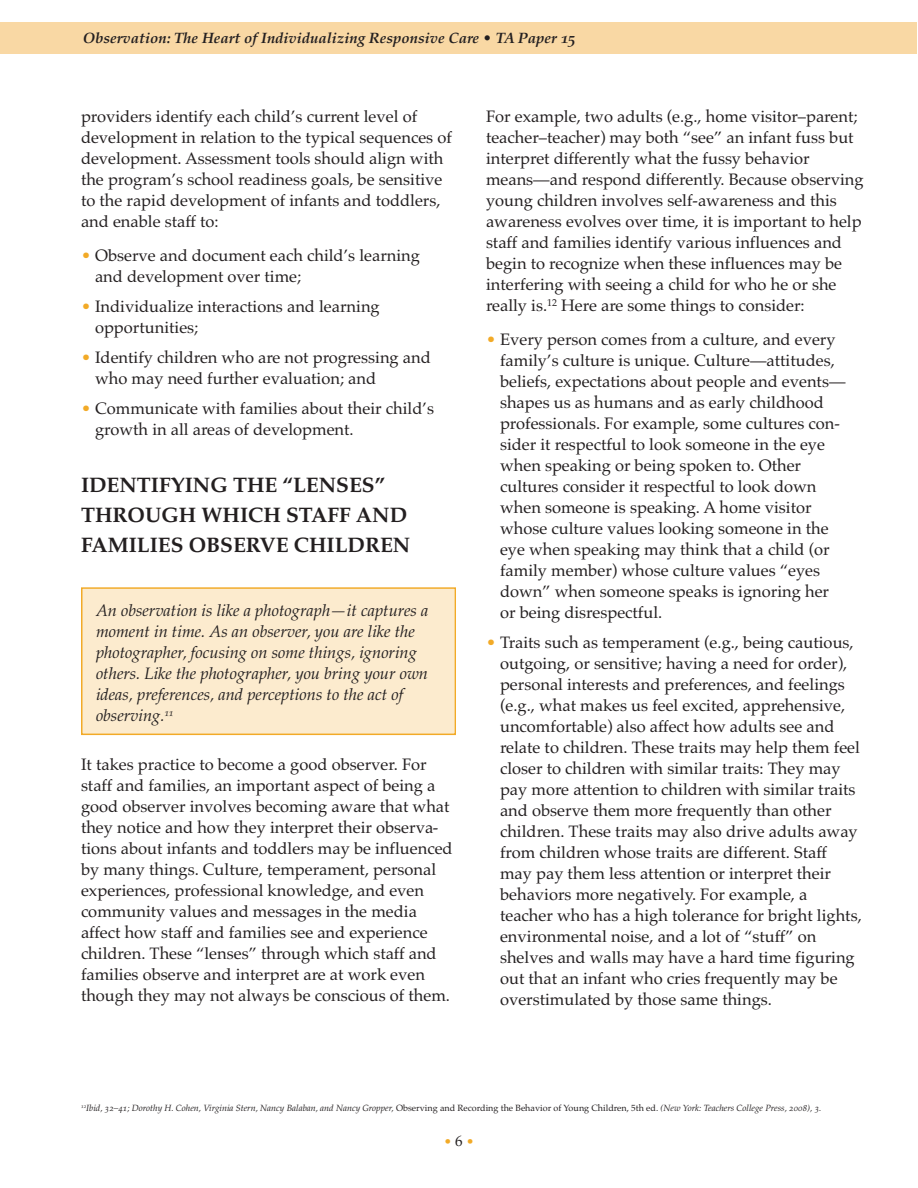
<style>
.page{position:relative;width:918px;height:1188px;background:#fff}
.page>*{position:absolute;margin:0;border:0;box-sizing:border-box;transform-origin:0 0}
.t1{font:21px/30px "Palatino Bold Os F";color:#231f20}
.t2{font:16.5px/21px "Palatino";color:#231f20}
.t3{font:16.5px/21px "Palatino Italic Os F";color:#231f20}
.t4{font:15px "Palatino Bold Italic Os F";color:#231f20}
.t5{font:13.5px "Palatino";color:#f2aa27}
.t6{font:9px "Palatino Italic Os F";color:#231f20}
.s1{color:#f2aa27}
.s2{font-family:"Palatino"}
.s3{font-size:15px;color:#231f20}
</style>
<div class="page">
<div style="left:0;top:23px;width:917px;height:31px;background:#f9d8a4"></div>
<div style="left:82px;top:589px;width:372px;height:145px;background:#fcebce"></div>
<div style="left:81px;top:587px;width:375px;height:148px;border:2px solid #f2aa27"></div>
<p class="t4" style="left:83px;top:32px;width:494px">Observation: The Heart of Individualizing Responsive Care • TA Paper 15</p>
<p class="t2" style="left:81px;top:105px;width:372px">providers identify each child’s current level of development in relation to the typical sequences of development. Assessment tools should align with the program’s school readiness goals, be sensitive to the rapid development of infants and toddlers, and enable staff to:</p>
<p class="t2" style="left:95px;top:245px;width:327px;text-indent:-14px"><span class="s1">•</span> Observe and document each child’s learning and development over time;</p>
<p class="t2" style="left:95px;top:296px;width:286px;text-indent:-14px"><span class="s1">•</span> Individualize interactions and learning opportunities;</p>
<p class="t2" style="left:95px;top:347px;width:337px;text-indent:-14px"><span class="s1">•</span> Identify children who are not progressing and who may need further evaluation; and</p>
<p class="t2" style="left:95px;top:398px;width:340px;text-indent:-14px"><span class="s1">•</span> Communicate with families about their child’s growth in all areas of development.</p>
<h1 class="t1" style="left:81px;top:472px;width:331px">IDENTIFYING THE “LENSES”<br>THROUGH WHICH STAFF AND<br>FAMILIES OBSERVE CHILDREN</h1>
<p class="t3" style="left:96px;top:602px;width:334px">An observation is like a photograph—it captures a moment in time. As an observer, you are like the photographer, focusing on some things, ignoring others. Like the photographer, you bring your own ideas, preferences, and perceptions to the act of observing.<sup>11</sup></p>
<p class="t2" style="left:81px;top:753px;width:373px">It takes practice to become a good observer. For staff and families, an important aspect of being a good observer involves becoming aware that what they notice and how they interpret their observa&shy;tions about infants and toddlers may be influenced by many things. Culture, temperament, personal experiences, professional knowledge, and even community values and messages in the media affect how staff and families see and experience children. These “lenses” through which staff and families observe and interpret are at work even though they may not always be conscious of them.</p>
<p class="t2" style="left:486px;top:105px;width:379px">For example, two adults (e.g., home visitor–parent; teacher–teacher) may both “see” an infant fuss but interpret differently what the fussy behavior means—and respond differently. Because observing young children involves self-awareness and this awareness evolves over time, it is important to help staff and families identify various influences and begin to recognize when these influences may be interfering with seeing a child for who he or she really is.<sup>12</sup> Here are some things to consider:</p>
<p class="t2" style="left:500px;top:329px;width:347px;text-indent:-14px"><span class="s1">•</span> Every person comes from a culture, and every family’s culture is unique. Culture—attitudes, beliefs, expectations about people and events— shapes us as humans and as early childhood professionals. For example, some cultures con&shy;sider it respectful to look someone in the eye when speaking or being spoken to. Other cultures consider it respectful to look down when someone is speaking. A home visitor whose culture values looking someone in the eye when speaking may think that a child (or family member) whose culture values “eyes down” when someone speaks is ignoring her or being disrespectful.</p>
<p class="t2" style="left:500px;top:632px;width:363px;text-indent:-14px"><span class="s1">•</span> Traits such as temperament (e.g., being cautious, outgoing, or sensitive; having a need for order), personal interests and preferences, and feelings (e.g., what makes us feel excited, apprehensive, uncomfortable) also affect how adults see and relate to children. These traits may help them feel closer to children with similar traits: They may pay more attention to children with similar traits and observe them more frequently than other children. These traits may also drive adults away from children whose traits are different. Staff may pay them less attention or interpret their behaviors more negatively. For example, a teacher who has a high tolerance for bright lights, environmental noise, and a lot of “stuff” on shelves and walls may have a hard time figuring out that an infant who cries frequently may be overstimulated by those same things.</p>
<p class="t6" style="left:81px;top:1104px;width:742px"><sup>12</sup>Ibid, 32–41; Dorothy H. Cohen, Virginia Stern, Nancy Balaban, and Nancy Gropper, <span class="s2">Observing and Recording the Behavior of Young Children, 5th ed.</span> (New York: Teachers College Press, 2008), 3.</p>
<p class="t5" style="left:444px;top:1134px;width:32px">•<span class="s3">6</span>•</p>
</div>
